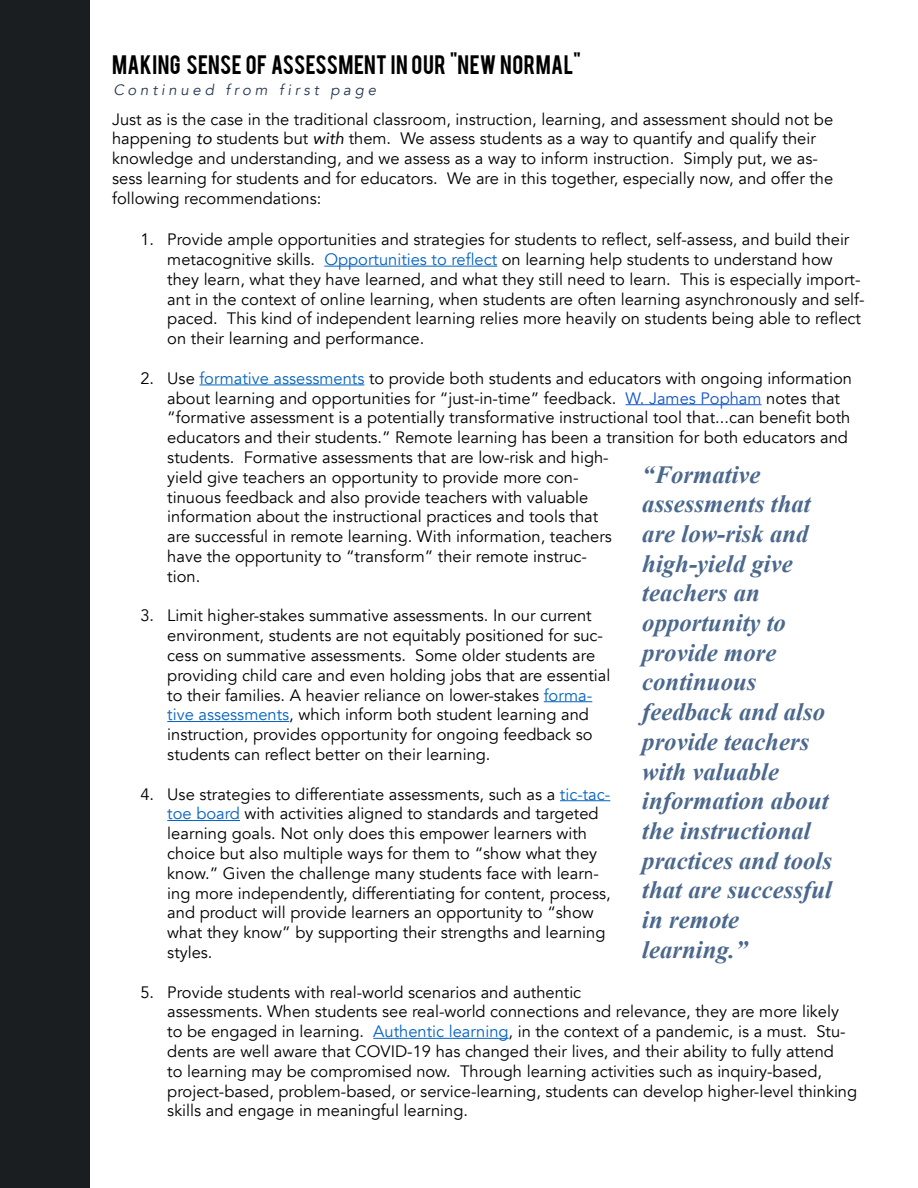
<style>
.page{position:relative;width:918px;height:1188px;background:#fff}
.page>*{position:absolute;margin:0;border:0;box-sizing:border-box;transform-origin:0 0}
.t1{font:italic 700 24.75px/29.7px "Times New Roman";color:#4b688d}
.t2{font:21px "Bebas";letter-spacing:.02em;color:#000}
.t3{font:16.5px/19.8px "Avenir";color:#000}
.t4{font:italic 15px "Avenir";letter-spacing:.25em;color:#263852}
.s1{font-style:italic}
.s2{color:#0563c1}
.s3{color:#15c}
</style>
<div class="page">
<hr style="left:324px;top:266px;width:173px;height:1px;background:#0563c1">
<hr style="left:199px;top:385px;width:165px;height:1px;background:#0563c1">
<hr style="left:626px;top:404px;width:136px;height:1px;background:#15c">
<hr style="left:544px;top:701px;width:48px;height:1px;background:#0563c1">
<hr style="left:167px;top:721px;width:122px;height:1px;background:#0563c1">
<hr style="left:560px;top:800px;width:50px;height:1px;background:#0563c1">
<hr style="left:167px;top:820px;width:73px;height:1px;background:#0563c1">
<hr style="left:373px;top:1038px;width:136px;height:1px;background:#0563c1">
<div style="left:0;top:0;width:90px;height:1188px;background:#1b1e21"></div>
<p class="t2" style="left:112px;top:49px;width:471px">MAKING SENSE OF ASSESSMENT IN OUR "NEW NORMAL"</p>
<p class="t4" style="left:113px;top:81px;width:264px">Continued from first page</p>
<p class="t3" style="left:112px;top:109px;width:723px">Just as is the case in the traditional classroom, instruction, learning, and assessment should not be happening <span class="s1">to</span> students but <span class="s1">with</span> them. We assess students as a way to quantify and qualify their knowledge and understanding, and we assess as a way to inform instruction. Simply put, we as&shy;sess learning for students and for educators. We are in this together, especially now, and offer the following recommendations:</p>
<p class="t3" style="left:167px;top:230px;width:699px;text-indent:-27px">1. Provide ample opportunities and strategies for students to reflect, self-assess, and build their metacognitive skills. <span class="s2">Opportunities to reflect</span> on learning help students to understand how they learn, what they have learned, and what they still need to learn. This is especially import&shy;ant in the context of online learning, when students are often learning asynchronously and self&shy;paced. This kind of independent learning relies more heavily on students being able to reflect on their learning and performance.</p>
<p class="t3" style="left:167px;top:368px;width:686px;text-indent:-27px">2. Use <span class="s2">formative assessments</span> to provide both students and educators with ongoing information about learning and opportunities for “just-in-time” feedback. <span class="s3">W. James Popham</span> notes that “formative assessment is a potentially transformative instructional tool that...can benefit both educators and their students.” Remote learning has been a transition for both educators and students. Formative assessments that are low-risk and high-<br>yield give teachers an opportunity to provide more con-<br>tinuous feedback and also provide teachers with valuable<br>information about the instructional practices and tools that<br>are successful in remote learning. With information, teachers<br>have the opportunity to “transform” their remote instruc-<br>tion.</p>
<p class="t3" style="left:167px;top:606px;width:445px;text-indent:-27px">3. Limit higher-stakes summative assessments. In our current environment, students are not equitably positioned for suc&shy;cess on summative assessments. Some older students are providing child care and even holding jobs that are essential to their families. A heavier reliance on lower-stakes <span class="s2">forma&shy;tive assessments</span>, which inform both student learning and instruction, provides opportunity for ongoing feedback so students can reflect better on their learning.</p>
<p class="t3" style="left:167px;top:784px;width:445px;text-indent:-27px">4. Use strategies to differentiate assessments, such as a <span class="s2">tic-tac&shy;toe board</span> with activities aligned to standards and targeted learning goals. Not only does this empower learners with choice but also multiple ways for them to “show what they know.” Given the challenge many students face with learn&shy;ing more independently, differentiating for content, process, and product will provide learners an opportunity to “show what they know” by supporting their strengths and learning styles.</p>
<p class="t3" style="left:167px;top:982px;width:691px;text-indent:-27px">5. Provide students with real-world scenarios and authentic<br>assessments. When students see real-world connections and relevance, they are more likely to be engaged in learning. <span class="s2">Authentic learning</span>, in the context of a pandemic, is a must. Stu&shy;dents are well aware that COVID-19 has changed their lives, and their ability to fully attend<br>to learning may be compromised now. Through learning activities such as inquiry-based, project-based, problem-based, or service-learning, students can develop higher-level thinking skills and engage in meaningful learning.</p>
<p class="t1" style="left:642px;top:459px;width:191px">“Formative assessments that are low-risk and high-yield give teachers an opportunity to provide more continuous feedback and also provide teachers with valuable information about the instructional practices and tools that are successful in remote learning.”</p>
</div>
